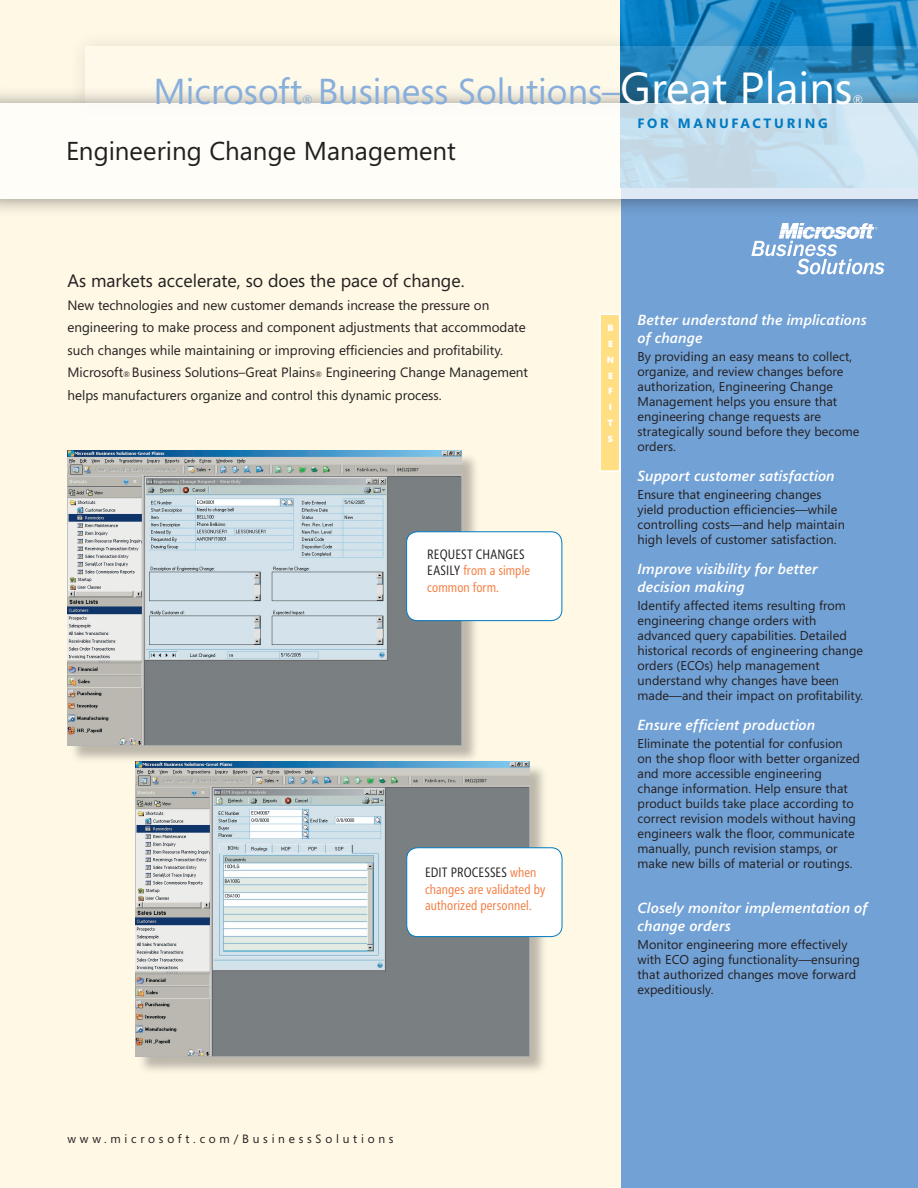
<style>
.page{position:relative;width:918px;height:1188px;background:#fff}
.page>*{position:absolute;margin:0;border:0;box-sizing:border-box;transform-origin:0 0}
.t1{font:36px "Segoe";color:#88aedb}
.t2{font:25.8px "Segoe";color:#231f20}
.t3{font:18px "Segoe";color:#231f20}
.t4{font:italic 600 14.7px/18px "Segoe";letter-spacing:.01em;color:#fff}
.t5{font:13.5px/22.5px "Segoe";color:#231f20}
.t6{font:13.5px/16.5px "Segoe Condensed";letter-spacing:.01em;color:#f3793b}
.t7{font:700 13.5px "Segoe";letter-spacing:.2em;color:#007ac0}
.t8{font:12.75px/15px "Segoe";letter-spacing:.005em;color:#231f20}
.t9{font:12.3px "Segoe";color:#88aedb}
.t10{font:12.3px "Segoe";color:#fff}
.t11{font:12px "Segoe";letter-spacing:.31em;color:#231f20}
.t12{font:900 9px/15.9px "Segoe";color:#fff}
.s1{font-size:45px;color:#fff}
.s2{font-size:7.8px}
.s3{color:#231f20}
</style>
<div class="page">
<div style="left:621px;top:188px;width:297px;height:1000px;background:#72a1d5"></div>
<div style="left:0;top:0;width:621px;height:1188px;background:#fef8e5"></div>
<div style="left:68px;top:29px;width:850px;height:93px;background:#faf4e1"></div>
<div style="left:85px;top:46px;width:833px;height:58px;background:#fef9e9"></div>
<img style="left:621px;top:0;width:297px;height:86px">
<div style="left:0;top:86px;width:918px;height:131px;background:#231f20;opacity:.62"></div>
<svg style="left:0;top:104px;width:918px;height:95px;background:#edf3f4"></svg>
<div style="left:70px;top:453px;width:411px;height:312px;background:#231f20;opacity:.3"></div>
<img style="left:67px;top:450px;width:394px;height:296px">
<div style="left:138px;top:764px;width:411px;height:312px;background:#231f20;opacity:.3"></div>
<img style="left:135px;top:761px;width:394px;height:296px">
<div style="left:600px;top:314px;width:20px;height:157px;background:#ffde84"></div>
<div style="left:599px;top:314px;width:21px;height:158px;border:2px solid #fff"></div>
<svg style="left:751px;top:223px;width:134px;height:51px"></svg>
<div style="left:406px;top:531px;width:157px;height:90px;background:#fff"></div>
<div style="left:406px;top:847px;width:157px;height:90px;background:#fff"></div>
<h1 class="t1" style="left:154px;top:70px;width:700px">Microsoft Business Solutions–<span class="s1">Great Plains</span></h1>
<p class="t9" style="left:302px;top:92px;width:12px">®</p>
<p class="t10" style="left:852px;top:92px;width:12px">®</p>
<h2 class="t2" style="left:66px;top:136px;width:391px">Engineering Change Management</h2>
<h3 class="t3" style="left:68px;top:271px;width:399px">As markets accelerate, so does the pace of change.</h3>
<p class="t5" style="left:68px;top:294px;width:462px">New technologies and new customer demands increase the pressure on engineering to make process and component adjustments that accommodate such changes while maintaining or improving efficiencies and profitability.<br>Microsoft<span class="s2">®</span> Business Solutions–Great Plains<span class="s2">®</span> Engineering Change Management helps manufacturers organize and control this dynamic process.</p>
<p class="t6" style="left:427px;top:546px;width:104px"><span class="s3">REQUEST CHANGES<br>EASILY</span> from a simple common form.</p>
<p class="t6" style="left:425px;top:864px;width:122px"><span class="s3">EDIT PROCESSES</span> when changes are validated by authorized personnel.</p>
<p class="t11" style="left:68px;top:1132px;width:328px">www.microsoft.com/BusinessSolutions</p>
<p class="t7" style="left:638px;top:115px;width:192px">FOR MANUFACTURING</p>
<p class="t12" style="left:607px;top:320px;width:9px">B<br>E<br>N<br>E<br>F<br>I<br>T<br>S</p>
<p class="t4" style="left:638px;top:311px;width:231px">Better understand the implications of change</p>
<p class="t8" style="left:638px;top:349px;width:223px">By providing an easy means to collect, organize, and review changes before authorization, Engineering Change<br>Management helps you ensure that engineering change requests are strategically sound before they become orders.</p>
<p class="t4" style="left:638px;top:467px;width:199px">Support customer satisfaction</p>
<p class="t8" style="left:638px;top:487px;width:209px">Ensure that engineering changes yield production efficiencies—while controlling costs—and help maintain high levels of customer satisfaction.</p>
<p class="t4" style="left:638px;top:560px;width:182px">Improve visibility for better decision making</p>
<p class="t8" style="left:638px;top:598px;width:227px">Identify affected items resulting from engineering change orders with advanced query capabilities. Detailed historical records of engineering change orders (ECOs) help management understand why changes have been made—and their impact on profitability.</p>
<p class="t4" style="left:638px;top:716px;width:179px">Ensure efficient production</p>
<p class="t8" style="left:638px;top:736px;width:224px">Eliminate the potential for confusion on the shop floor with better organized and more accessible engineering change information. Help ensure that product builds take place according to correct revision models without having engineers walk the floor, communicate manually, punch revision stamps, or make new bills of material or routings.</p>
<p class="t4" style="left:638px;top:899px;width:231px">Closely monitor implementation of change orders</p>
<p class="t8" style="left:638px;top:937px;width:224px">Monitor engineering more effectively with ECO aging functionality—ensuring that authorized changes move forward expeditiously.</p>
</div>
